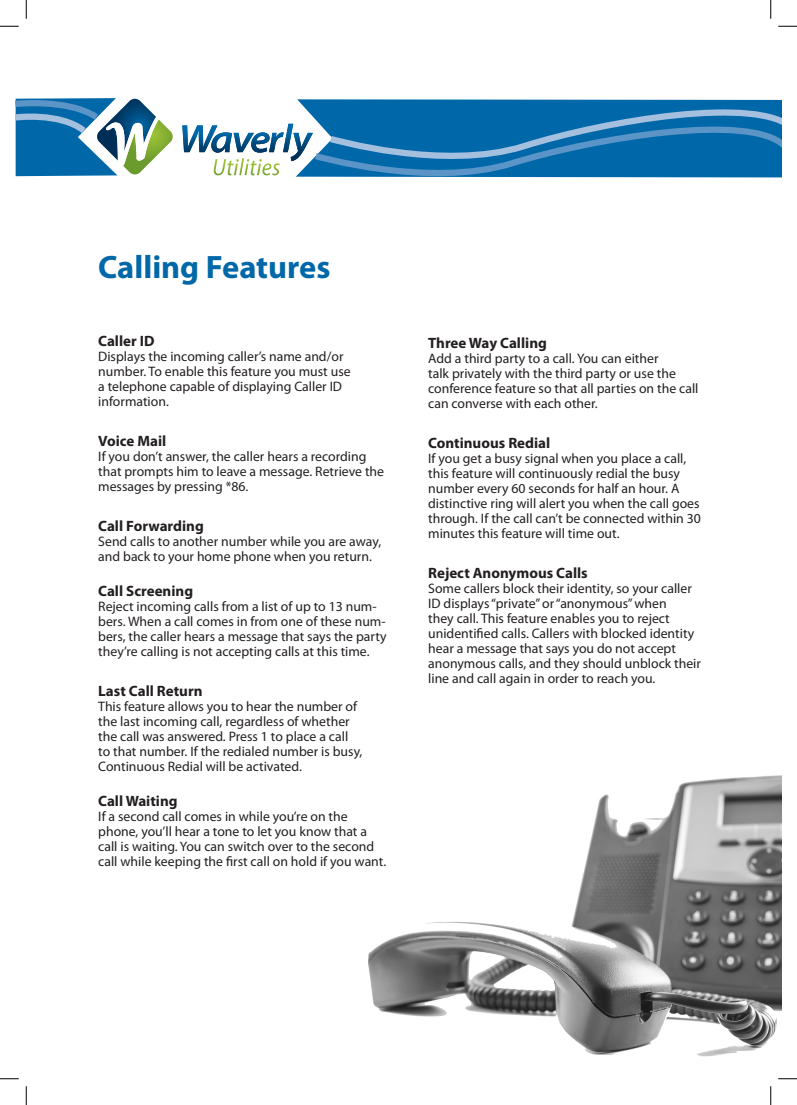
<style>
.page{position:relative;width:797px;height:1105px;background:#fff}
.page>*{position:absolute;margin:0;border:0;box-sizing:border-box;transform-origin:0 0}
.t1{font:700 32.5px "Myriad Pro";color:#0068a9}
.Paragraph_Style_1{font:700 15px "Myriad Pro";color:#231f20}
.t2{font:13.75px/15px "Myriad Pro";color:#231f20}
</style>
<div class="page">
<svg style="left:182px;top:124px;width:114px;height:51px"></svg>
<svg style="left:296px;top:99px;width:28px;height:78px"></svg>
<svg style="left:324px;top:99px;width:458px;height:13px;background:#1071ae"></svg>
<svg style="left:15px;top:98px;width:158px;height:78px"></svg>
<svg style="left:309px;top:112px;width:473px;height:66px;background:#1f78b3"></svg>
<img style="left:368px;top:775px;width:414px;height:282px">
<svg style="left:0;top:25px;width:19px;height:2px"></svg>
<svg style="left:778px;top:25px;width:19px;height:2px"></svg>
<svg style="left:0;top:1078px;width:19px;height:1px"></svg>
<svg style="left:778px;top:1078px;width:19px;height:1px"></svg>
<svg style="left:25px;top:0;width:2px;height:19px"></svg>
<svg style="left:25px;top:1086px;width:2px;height:19px"></svg>
<svg style="left:770px;top:0;width:1px;height:19px"></svg>
<svg style="left:770px;top:1086px;width:1px;height:19px"></svg>
<p class="t1" style="left:98px;top:246px;width:234px">Calling Features</p>
<p class="Paragraph_Style_1" style="left:98px;top:332px;width:58px">Caller ID</p>
<p class="t2" style="left:98px;top:349px;width:254px">Displays the incoming caller’s name and/or number. To enable this feature you must use a telephone capable of displaying Caller ID information.</p>
<p class="Paragraph_Style_1" style="left:98px;top:432px;width:70px">Voice Mail</p>
<p class="t2" style="left:98px;top:449px;width:287px">If you don’t answer, the caller hears a recording that prompts him to leave a message. Retrieve the messages by pressing *86.</p>
<p class="Paragraph_Style_1" style="left:98px;top:517px;width:107px">Call Forwarding</p>
<p class="t2" style="left:98px;top:534px;width:284px">Send calls to another number while you are away, and back to your home phone when you return.</p>
<p class="Paragraph_Style_1" style="left:98px;top:582px;width:96px">Call Screening</p>
<p class="t2" style="left:98px;top:599px;width:290px">Reject incoming calls from a list of up to 13 num&shy;bers. When a call comes in from one of these num&shy;bers, the caller hears a message that says the party they’re calling is not accepting calls at this time.</p>
<p class="Paragraph_Style_1" style="left:98px;top:682px;width:106px">Last Call Return</p>
<p class="t2" style="left:98px;top:699px;width:266px">This feature allows you to hear the number of the last incoming call, regardless of whether the call was answered. Press 1 to place a call to that number. If the redialed number is busy, Continuous Redial will be activated.</p>
<p class="Paragraph_Style_1" style="left:98px;top:792px;width:81px">Call Waiting</p>
<p class="t2" style="left:98px;top:809px;width:289px">If a second call comes in while you’re on the phone, you’ll hear a tone to let you know that a call is waiting. You can switch over to the second call while keeping the first call on hold if you want.</p>
<p class="Paragraph_Style_1" style="left:428px;top:333px;width:120px">Three Way Calling</p>
<p class="t2" style="left:428px;top:350px;width:272px">Add a third party to a call. You can either<br>talk privately with the third party or use the conference feature so that all parties on the call can converse with each other.</p>
<p class="Paragraph_Style_1" style="left:428px;top:433px;width:123px">Continuous Redial</p>
<p class="t2" style="left:428px;top:450px;width:274px">If you get a busy signal when you place a call, this feature will continuously redial the busy number every 60 seconds for half an hour. A distinctive ring will alert you when the call goes through. If the call can’t be connected within 30 minutes this feature will time out.</p>
<p class="Paragraph_Style_1" style="left:428px;top:563px;width:161px">Reject Anonymous Calls</p>
<p class="t2" style="left:428px;top:580px;width:274px">Some callers block their identity, so your caller ID displays “private” or “anonymous” when<br>they call. This feature enables you to reject unidentified calls. Callers with blocked identity hear a message that says you do not accept anonymous calls, and they should unblock their line and call again in order to reach you.</p>
</div>
